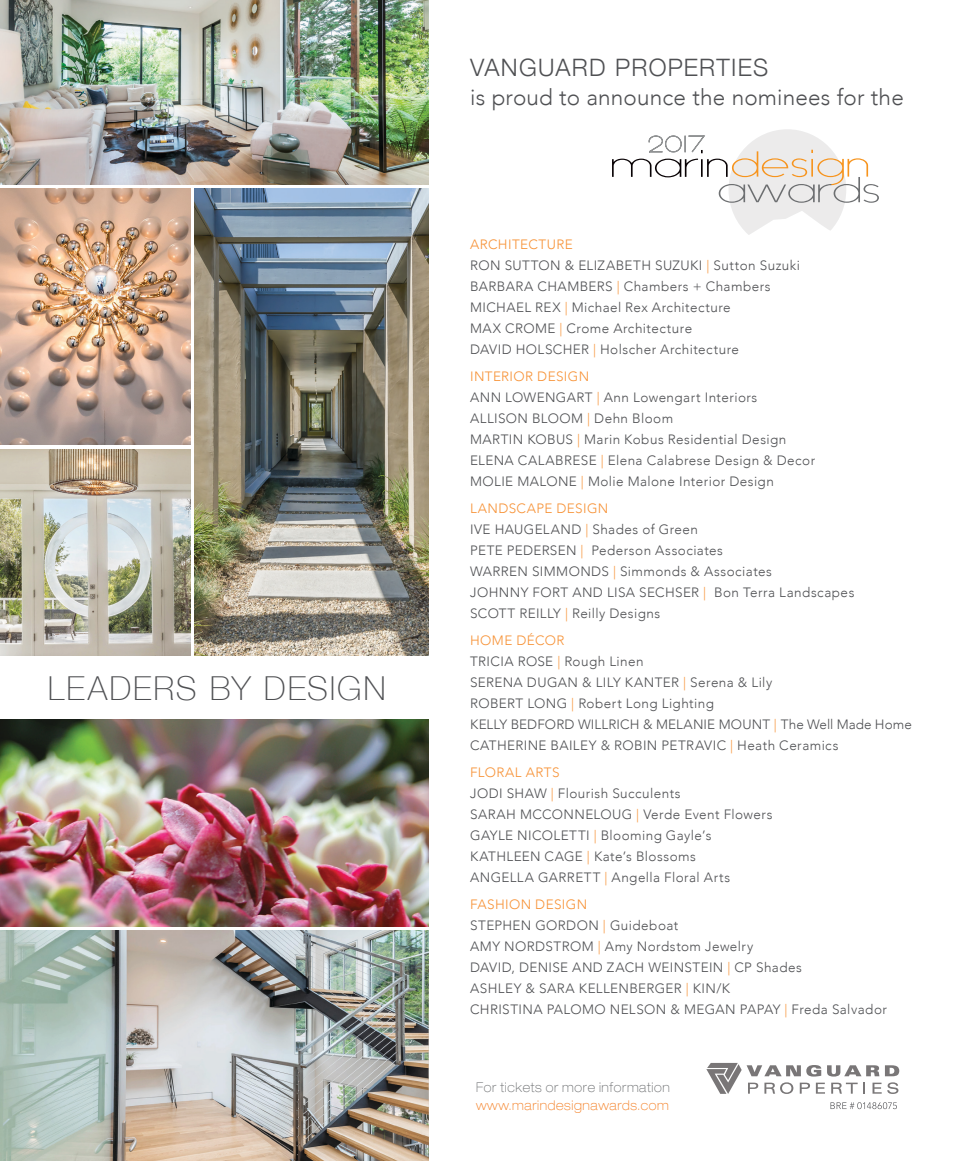
<style>
.page{position:relative;width:972px;height:1161px;background:#fff}
.page>*{position:absolute;margin:0;border:0;box-sizing:border-box;transform-origin:0 0}
.t1{font:100 33px "Helvetica Neue";letter-spacing:.055em;color:#4f5053}
.t2{font:300 24px "Helvetica Neue";letter-spacing:.05em;color:#4f5053}
.t3{font:300 22.5px "Avenir";letter-spacing:.01em;color:#4f5053}
.t4{font:300 13.5px/21px "Avenir";letter-spacing:.03em;color:#4f5053}
.t5{font:300 13.5px "Avenir";letter-spacing:.03em;color:#f79236}
.t6{font:300 13.5px "Avenir";letter-spacing:.01em;color:#4f5053}
.t7{font:100 expanded 13.5px "Helvetica Neue";letter-spacing:.05em;color:#6d6f71;scale:.9 1}
.t8{font:100 expanded 13.5px "Helvetica Neue";letter-spacing:.05em;color:#f47d20;scale:.9 1}
.s1{color:#f79236}
</style>
<div class="page">
<img style="left:0;top:719px;width:428px;height:207px">
<img style="left:0;top:189px;width:190px;height:256px">
<img style="left:0;top:931px;width:428px;height:230px">
<svg style="left:831px;top:1102px;width:66px;height:7px"></svg>
<img style="left:194px;top:189px;width:234px;height:466px">
<svg style="left:612px;top:129px;width:267px;height:106px"></svg>
<div style="left:643px;top:147px;width:5px;height:9px;background:#fff"></div>
<img style="left:0;top:450px;width:190px;height:205px">
<img style="left:0;top:0;width:428px;height:184px">
<svg style="left:706px;top:1063px;width:193px;height:31px"></svg>
<p class="t1" style="left:48px;top:663px;width:340px">LEADERS BY DESIGN</p>
<p class="t2" style="left:470px;top:48px;width:300px">VANGUARD PROPERTIES</p>
<p class="t3" style="left:470px;top:84px;width:435px">is proud to announce the nominees for the</p>
<p class="t5" style="left:470px;top:236px;width:104px">ARCHITECTURE</p>
<p class="t4" style="left:470px;top:255px;width:332px">RON SUTTON &amp; ELIZABETH SUZUKI <span class="s1">|</span> Sutton Suzuki</p>
<p class="t4" style="left:470px;top:276px;width:302px">BARBARA CHAMBERS <span class="s1">|</span> Chambers + Chambers</p>
<p class="t4" style="left:470px;top:297px;width:262px">MICHAEL REX <span class="s1">|</span> Michael Rex Architecture</p>
<p class="t4" style="left:470px;top:318px;width:224px">MAX CROME <span class="s1">|</span> Crome Architecture</p>
<p class="t4" style="left:470px;top:339px;width:270px">DAVID HOLSCHER <span class="s1">|</span> Holscher Architecture</p>
<p class="t5" style="left:470px;top:368px;width:121px">INTERIOR DESIGN</p>
<p class="t4" style="left:470px;top:387px;width:289px">ANN LOWENGART <span class="s1">|</span> Ann Lowengart Interiors</p>
<p class="t4" style="left:470px;top:408px;width:205px">ALLISON BLOOM <span class="s1">|</span> Dehn Bloom</p>
<p class="t4" style="left:470px;top:429px;width:318px">MARTIN KOBUS <span class="s1">|</span> Marin Kobus Residential Design</p>
<p class="t4" style="left:470px;top:450px;width:347px">ELENA CALABRESE <span class="s1">|</span> Elena Calabrese Design &amp; Decor</p>
<p class="t4" style="left:470px;top:471px;width:305px">MOLIE MALONE <span class="s1">|</span> Molie Malone Interior Design</p>
<p class="t5" style="left:470px;top:500px;width:140px">LANDSCAPE DESIGN</p>
<p class="t4" style="left:470px;top:519px;width:229px">IVE HAUGELAND <span class="s1">|</span> Shades of Green</p>
<p class="t4" style="left:470px;top:540px;width:254px">PETE PEDERSEN <span class="s1">|</span> Pederson Associates</p>
<p class="t4" style="left:470px;top:561px;width:303px">WARREN SIMMONDS <span class="s1">|</span> Simmonds &amp; Associates</p>
<p class="t4" style="left:470px;top:582px;width:386px">JOHNNY FORT AND LISA SECHSER <span class="s1">|</span> Bon Terra Landscapes</p>
<p class="t4" style="left:470px;top:603px;width:192px">SCOTT REILLY <span class="s1">|</span> Reilly Designs</p>
<p class="t5" style="left:470px;top:632px;width:96px">HOME DÉCOR</p>
<p class="t4" style="left:470px;top:651px;width:175px">TRICIA ROSE <span class="s1">|</span> Rough Linen</p>
<p class="t4" style="left:470px;top:672px;width:304px">SERENA DUGAN &amp; LILY KANTER <span class="s1">|</span> Serena &amp; Lily</p>
<p class="t4" style="left:470px;top:693px;width:245px">ROBERT LONG <span class="s1">|</span> Robert Long Lighting</p>
<p class="t6" style="left:470px;top:716px;width:443px">KELLY BEDFORD WILLRICH &amp; MELANIE MOUNT <span class="s1">|</span> The Well Made Home</p>
<p class="t4" style="left:470px;top:735px;width:370px">CATHERINE BAILEY &amp; ROBIN PETRAVIC <span class="s1">|</span> Heath Ceramics</p>
<p class="t5" style="left:470px;top:764px;width:91px">FLORAL ARTS</p>
<p class="t4" style="left:470px;top:783px;width:212px">JODI SHAW <span class="s1">|</span> Flourish Succulents</p>
<p class="t4" style="left:470px;top:804px;width:304px">SARAH MCCONNELOUG <span class="s1">|</span> Verde Event Flowers</p>
<p class="t4" style="left:470px;top:825px;width:243px">GAYLE NICOLETTI <span class="s1">|</span> Blooming Gayle’s</p>
<p class="t4" style="left:470px;top:846px;width:227px">KATHLEEN CAGE <span class="s1">|</span> Kate’s Blossoms</p>
<p class="t4" style="left:470px;top:867px;width:262px">ANGELLA GARRETT <span class="s1">|</span> Angella Floral Arts</p>
<p class="t4" style="left:470px;top:894px;width:210px"><span class="s1">FASHION DESIGN<br></span>STEPHEN GORDON <span class="s1">|</span> Guideboat</p>
<p class="t4" style="left:470px;top:936px;width:285px">AMY NORDSTROM <span class="s1">|</span> Amy Nordstom Jewelry</p>
<p class="t4" style="left:470px;top:957px;width:333px">DAVID, DENISE AND ZACH WEINSTEIN <span class="s1">|</span> CP Shades</p>
<p class="t4" style="left:470px;top:978px;width:261px">ASHLEY &amp; SARA KELLENBERGER <span class="s1">|</span> KIN/K</p>
<p class="t4" style="left:470px;top:999px;width:418px">CHRISTINA PALOMO NELSON &amp; MEGAN PAPAY <span class="s1">|</span> Freda Salvador</p>
<p class="t7" style="left:476px;top:1079px;width:217px">For tickets or more information</p>
<p class="t8" style="left:476px;top:1097px;width:216px">www.marindesignawards.com</p>
</div>
